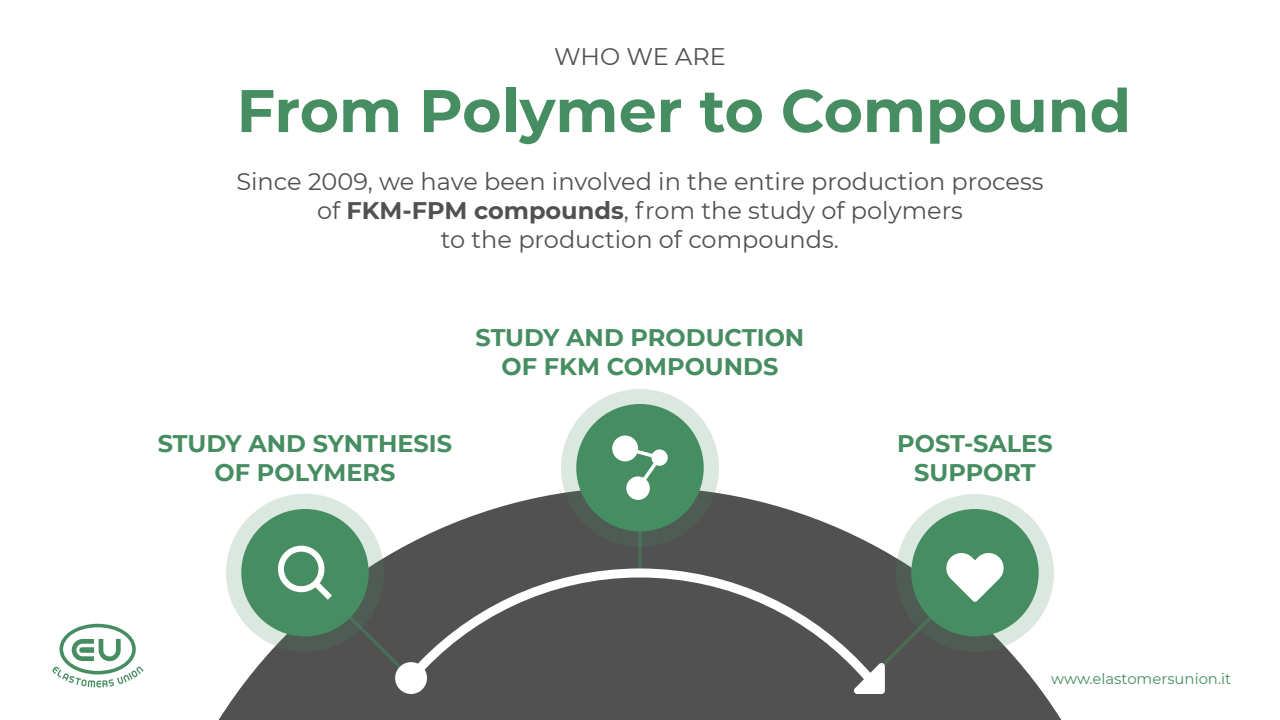
<style>
.page{position:relative;width:1280px;height:720px;background:#fff}
.page>*{position:absolute;margin:0;border:0;box-sizing:border-box;transform-origin:0 0}
.t1{font:700 60px "Montserrat";color:#468d61}
.t2{font:24px/28.8px "Montserrat";color:#515151;text-align:center}
.t3{font:700 24px/28.8px "Montserrat";color:#468d61;text-align:center}
.t4{font:14.9px "Montserrat";color:#468d61}
.s1{font-weight:700}
</style>
<div class="page">
<svg style="left:218px;top:488px;width:843px;height:232px;fill:#515151"></svg>
<svg style="left:561px;top:389px;width:158px;height:158px;background:#a2b0a8"></svg>
<div style="left:576px;top:404px;width:128px;height:127px;background:#468d61;border-radius:50%"></div>
<svg style="left:226px;top:494px;width:158px;height:158px;background:#b1c0b8"></svg>
<svg style="left:896px;top:494px;width:158px;height:158px;background:#b2c0b8"></svg>
<div style="left:241px;top:509px;width:128px;height:127px;background:#468d61;border-radius:50%"></div>
<div style="left:911px;top:509px;width:128px;height:127px;background:#468d61;border-radius:50%"></div>
<svg style="left:52px;top:624px;width:92px;height:63px"></svg>
<svg style="left:612px;top:436px;width:56px;height:64px"></svg>
<svg style="left:946px;top:553px;width:58px;height:49px"></svg>
<svg style="left:278px;top:546px;width:54px;height:54px"></svg>
<svg style="left:344px;top:611px;width:54px;height:68px;background:#505552"></svg>
<hr style="left:639px;top:522px;width:3px;height:51px;background:#468d61">
<svg style="left:398px;top:564px;width:484px;height:127px;background:#5d5d5d"></svg>
<div style="left:395px;top:662px;width:32px;height:32px;background:#fff;border-radius:50%"></div>
<svg style="left:853px;top:611px;width:84px;height:83px;background:#646765"></svg>
<p class="t2" style="left:554px;top:41px;width:173px">WHO WE ARE</p>
<h1 class="t1" style="left:237px;top:68px;width:896px">From Polymer to Compound</h1>
<p class="t2" style="left:236px;top:166px;width:809px">Since 2009, we have been involved in the entire production process of <span class="s1">FKM-FPM compounds</span>, from the study of polymers<br>to the production of compounds.</p>
<p class="t3" style="left:158px;top:428px;width:296px">STUDY AND SYNTHESIS<br>OF POLYMERS</p>
<p class="t3" style="left:476px;top:322px;width:330px">STUDY AND PRODUCTION<br>OF FKM COMPOUNDS</p>
<p class="t3" style="left:897px;top:428px;width:157px">POST-SALES<br>SUPPORT</p>
<p class="t4" style="left:1051px;top:668px;width:182px">www.elastomersunion.it</p>
</div>
